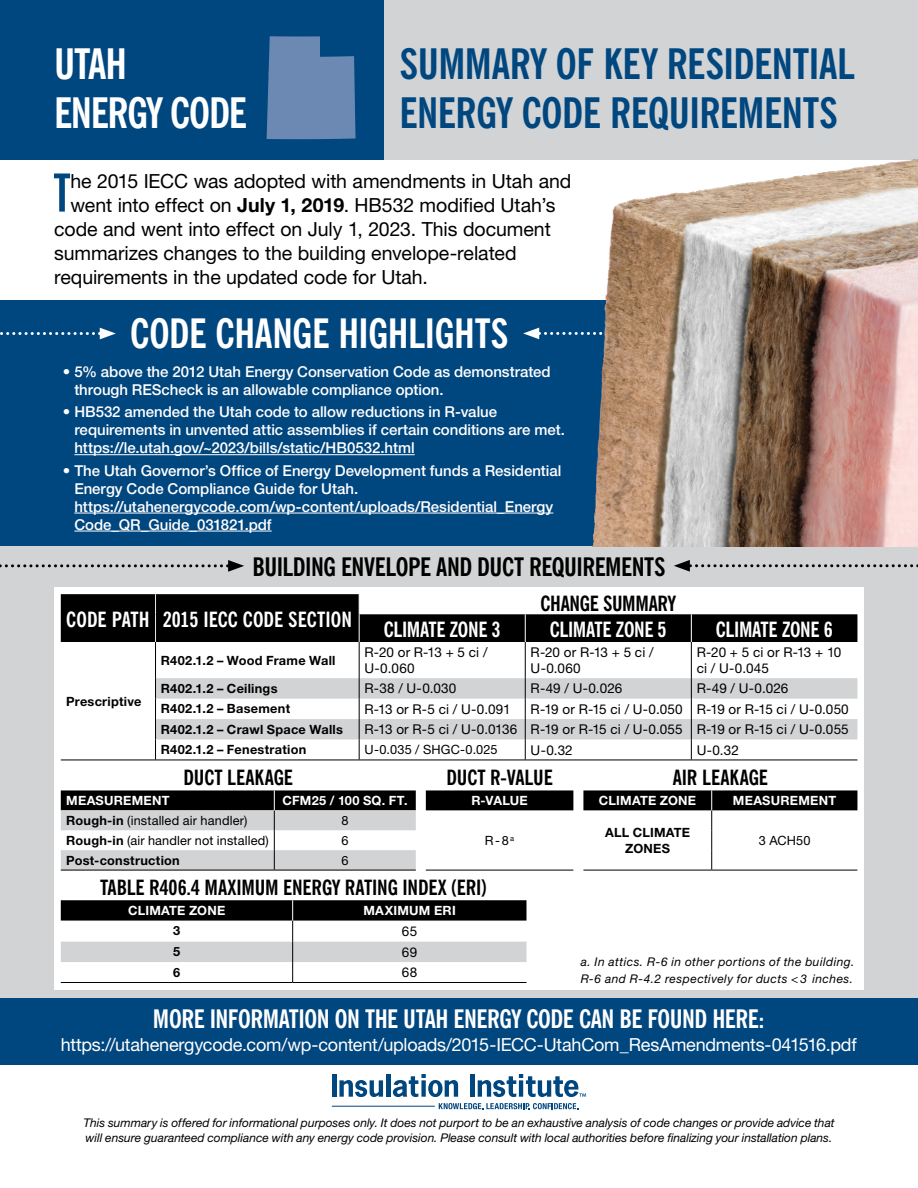
<style>
.page{position:relative;width:918px;height:1188px;background:#fff}
.page>*{position:absolute;margin:0;border:0;box-sizing:border-box;transform-origin:0 0}
.t1{font:700 extra-condensed 52.65px "News Gothic BT";color:#00467f}
.t2{font:700 condensed 42px/49.5px "News Gothic BT";letter-spacing:-.01em;color:#00467f}
.t3{font:700 condensed 42px/49.5px "News Gothic BT";letter-spacing:-.03em;color:#fff}
.t4{font:700 condensed 40.5px "News Gothic BT";letter-spacing:-.01em;color:#fff}
.t5{font:700 condensed 25.5px "News Gothic BT";letter-spacing:-.02em;color:#fff}
.t6{font:700 condensed 25.5px "News Gothic BT";letter-spacing:-.02em;color:#000}
.t7{font:700 condensed 21px "News Gothic BT";letter-spacing:-.01em;color:#000}
.t8{font:700 condensed 21px "News Gothic BT";letter-spacing:-.015em;color:#fff}
.t9{font:700 condensed 21px "News Gothic BT";letter-spacing:.005em;color:#fff}
.t10{font:19.5px "Helvetica Neue LT Std";letter-spacing:-.005em;color:#000}
.t11{font:18px "Helvetica Neue LT Std";letter-spacing:-.015em;color:#fff}
.t12{font:500 15px/18px "Helvetica Neue LT Std";letter-spacing:-.005em;color:#fff}
.t13{font:13.5px/15.8px "Helvetica Neue LT Std";letter-spacing:.01em;color:#000}
.t14{font:700 12.75px/16.5px "Helvetica Neue LT Std";letter-spacing:.02em;color:#000;text-align:center}
.t15{font:12.75px "Helvetica Neue LT Std";letter-spacing:.01em;color:#000}
.t16{font:700 12.75px "Helvetica Neue LT Std";letter-spacing:.02em;color:#fff}
.t17{font:italic 12px/15px "Helvetica Neue LT Std";color:#000}
.t18{font:italic 12px/16.5px "Helvetica Neue LT Std";letter-spacing:.035em;color:#000}
.s1{font-weight:700}
</style>
<div class="page">
<div style="left:0;top:300px;width:918px;height:259px;background:#00467f"></div>
<hr style="left:332px;top:1074px;width:4px;height:23px;background:#00467f">
<svg style="left:439px;top:1103px;width:139px;height:6px"></svg>
<svg style="left:339px;top:1080px;width:44px;height:17px"></svg>
<hr style="left:386px;top:1074px;width:4px;height:23px;background:#00467f">
<svg style="left:393px;top:1074px;width:65px;height:23px"></svg>
<div style="left:470px;top:1074px;width:5px;height:23px;background:#00467f"></div>
<svg style="left:478px;top:1074px;width:108px;height:23px"></svg>
<hr style="left:332px;top:1106px;width:103px;height:1px;background:#00467f">
<hr style="left:74px;top:454px;width:341px;height:1px;background:#fff">
<hr style="left:74px;top:513px;width:479px;height:1px;background:#fff">
<hr style="left:74px;top:531px;width:198px;height:1px;background:#fff">
<svg style="left:523px;top:328px;width:43px;height:11px"></svg>
<svg style="left:0;top:328px;width:116px;height:11px"></svg>
<div style="left:0;top:547px;width:918px;height:473px;background:#d1d3d4"></div>
<div style="left:54px;top:587px;width:810px;height:403px;background:#fff"></div>
<hr style="left:155px;top:642px;width:1px;height:36px;background:#000">
<hr style="left:359px;top:642px;width:1px;height:36px;background:#000">
<hr style="left:61px;top:760px;width:94px;height:1px;background:#000">
<hr style="left:155px;top:760px;width:204px;height:1px;background:#000">
<hr style="left:359px;top:760px;width:166px;height:1px;background:#000">
<hr style="left:525px;top:760px;width:166px;height:1px;background:#000">
<hr style="left:691px;top:760px;width:166px;height:1px;background:#000">
<hr style="left:525px;top:642px;width:1px;height:36px;background:#000">
<hr style="left:691px;top:642px;width:1px;height:36px;background:#000">
<svg style="left:155px;top:678px;width:702px;height:82px"></svg>
<svg style="left:61px;top:594px;width:796px;height:48px"></svg>
<div style="left:0;top:999px;width:918px;height:66px;background:#00467f"></div>
<div style="left:380px;top:0;width:538px;height:159px;background:#d1d3d4"></div>
<div style="left:0;top:0;width:383px;height:159px;background:#00467f"></div>
<svg style="left:267px;top:36px;width:89px;height:103px;background:#6081ae"></svg>
<img style="left:568px;top:159px;width:350px;height:388px">
<hr style="left:61px;top:982px;width:232px;height:1px;background:#000">
<hr style="left:293px;top:982px;width:234px;height:1px;background:#000">
<svg style="left:61px;top:900px;width:466px;height:82px"></svg>
<svg style="left:61px;top:790px;width:796px;height:80px"></svg>
<hr style="left:61px;top:870px;width:213px;height:1px;background:#000">
<hr style="left:274px;top:870px;width:142px;height:1px;background:#000">
<hr style="left:583px;top:870px;width:129px;height:1px;background:#000">
<hr style="left:712px;top:870px;width:145px;height:1px;background:#000">
<hr style="left:426px;top:870px;width:147px;height:1px;background:#000">
<svg style="left:674px;top:560px;width:244px;height:12px"></svg>
<svg style="left:0;top:560px;width:244px;height:12px"></svg>
<h2 class="t3" style="left:54px;top:39px;width:195px">UTAH<br>ENERGY CODE</h2>
<h2 class="t2" style="left:400px;top:39px;width:457px">SUMMARY OF KEY RESIDENTIAL<br>ENERGY CODE REQUIREMENTS</h2>
<h1 class="t1" style="left:54px;top:161px;width:18px">T</h1>
<h3 class="t10" style="left:71px;top:169px;width:502px">he 2015 IECC was adopted with amendments in Utah and</h3>
<h3 class="t10" style="left:71px;top:193px;width:486px">went into effect on <span class="s1">July 1, 2019</span>. HB532 modified Utah’s</h3>
<h3 class="t10" style="left:54px;top:217px;width:498px">code and went into effect on July 1, 2023. This document</h3>
<h3 class="t10" style="left:54px;top:241px;width:464px">summarizes changes to the building envelope-related</h3>
<h3 class="t10" style="left:54px;top:265px;width:375px">requirements in the updated code for Utah.</h3>
<h3 class="t4" style="left:130px;top:308px;width:380px">CODE CHANGE HIGHLIGHTS</h3>
<p class="t12" style="left:74px;top:362px;width:478px;text-indent:-11px">• 5% above the 2012 Utah Energy Conservation Code as demonstrated through REScheck is an allowable compliance option.</p>
<p class="t12" style="left:74px;top:403px;width:492px;text-indent:-11px">• HB532 amended the Utah code to allow reductions in R-value requirements in unvented attic assemblies if certain conditions are met. https://le.utah.gov/~2023/bills/static/HB0532.html</p>
<p class="t12" style="left:74px;top:461px;width:489px;text-indent:-11px">• The Utah Governor’s Office of Energy Development funds a Residential Energy Code Compliance Guide for Utah. https://utahenergycode.com/wp-content/uploads/Residential_Energy Code_QR_Guide_031821.pdf</p>
<h3 class="t6" style="left:253px;top:551px;width:414px">BUILDING ENVELOPE AND DUCT REQUIREMENTS</h3>
<h3 class="t9" style="left:66px;top:606px;width:287px">CODE PATH 2015 IECC CODE SECTION</h3>
<h3 class="t7" style="left:541px;top:591px;width:137px">CHANGE SUMMARY</h3>
<h3 class="t8" style="left:384px;top:616px;width:118px">CLIMATE ZONE 3</h3>
<h3 class="t8" style="left:550px;top:616px;width:118px">CLIMATE ZONE 5</h3>
<h3 class="t8" style="left:716px;top:616px;width:118px">CLIMATE ZONE 6</h3>
<p class="t14" style="left:66px;top:692px;width:77px">Prescriptive</p>
<p class="t14" style="left:161px;top:652px;width:176px">R402.1.2 – Wood Frame Wall</p>
<p class="t13" style="left:365px;top:644px;width:124px">R-20 or R-13 + 5 ci /<br>U-0.060</p>
<p class="t13" style="left:531px;top:644px;width:124px">R-20 or R-13 + 5 ci /<br>U-0.060</p>
<p class="t13" style="left:697px;top:644px;width:146px">R-20 + 5 ci or R-13 + 10 ci / U-0.045</p>
<p class="t14" style="left:161px;top:680px;width:118px">R402.1.2 – Ceilings</p>
<p class="t13" style="left:365px;top:680px;width:93px">R-38 / U-0.030</p>
<p class="t13" style="left:531px;top:680px;width:93px">R-49 / U-0.026</p>
<p class="t13" style="left:697px;top:680px;width:93px">R-49 / U-0.026</p>
<p class="t14" style="left:161px;top:700px;width:131px">R402.1.2 – Basement</p>
<p class="t13" style="left:365px;top:701px;width:148px">R-13 or R-5 ci / U-0.091</p>
<p class="t13" style="left:531px;top:701px;width:320px">R-19 or R-15 ci / U-0.050 R-19 or R-15 ci / U-0.050</p>
<p class="t14" style="left:161px;top:721px;width:184px">R402.1.2 – Crawl Space Walls</p>
<p class="t13" style="left:365px;top:721px;width:486px">R-13 or R-5 ci / U-0.0136 R-19 or R-15 ci / U-0.055 R-19 or R-15 ci / U-0.055</p>
<p class="t14" style="left:161px;top:741px;width:147px">R402.1.2 – Fenestration</p>
<p class="t15" style="left:365px;top:742px;width:135px">U-0.035 / SHGC-0.025</p>
<p class="t13" style="left:531px;top:742px;width:44px">U-0.32</p>
<p class="t13" style="left:697px;top:742px;width:44px">U-0.32</p>
<h3 class="t7" style="left:184px;top:765px;width:111px">DUCT LEAKAGE</h3>
<h3 class="t7" style="left:446px;top:765px;width:108px">DUCT R-VALUE</h3>
<h3 class="t7" style="left:673px;top:765px;width:97px">AIR LEAKAGE</h3>
<p class="t16" style="left:66px;top:793px;width:105px">MEASUREMENT</p>
<p class="t16" style="left:283px;top:793px;width:127px">CFM25 / 100 SQ. FT.</p>
<p class="t16" style="left:471px;top:793px;width:58px">R-VALUE</p>
<p class="t16" style="left:599px;top:793px;width:99px">CLIMATE ZONE</p>
<p class="t16" style="left:733px;top:793px;width:105px">MEASUREMENT</p>
<p class="t15" style="left:66px;top:813px;width:183px"><span class="s1">Rough-in</span> (installed air handler)</p>
<p class="t15" style="left:342px;top:813px;width:9px">8</p>
<p class="t15" style="left:485px;top:833px;width:31px">R-8<sup>a</sup></p>
<p class="t14" style="left:605px;top:823px;width:87px">ALL CLIMATE<br>ZONES</p>
<p class="t15" style="left:66px;top:833px;width:204px"><span class="s1">Rough-in</span> (air handler not installed)</p>
<p class="t15" style="left:342px;top:833px;width:9px">6</p>
<p class="t15" style="left:759px;top:833px;width:53px">3 ACH50</p>
<p class="t14" style="left:66px;top:852px;width:115px">Post-construction</p>
<p class="t15" style="left:342px;top:853px;width:9px">6</p>
<h3 class="t7" style="left:100px;top:874px;width:389px">TABLE R406.4 MAXIMUM ENERGY RATING INDEX (ERI)</h3>
<p class="t16" style="left:128px;top:902px;width:99px">CLIMATE ZONE</p>
<p class="t16" style="left:363px;top:902px;width:94px">MAXIMUM ERI</p>
<p class="t14" style="left:173px;top:922px;width:9px">3</p>
<p class="t13" style="left:402px;top:923px;width:17px">65</p>
<p class="t14" style="left:173px;top:943px;width:9px">5</p>
<p class="t13" style="left:402px;top:944px;width:17px">69</p>
<p class="t14" style="left:173px;top:963px;width:9px">6</p>
<p class="t13" style="left:402px;top:964px;width:17px">68</p>
<p class="t18" style="left:581px;top:954px;width:275px">a. In attics. R-6 in other portions of the building.<br>R-6 and R-4.2 respectively for ducts &lt; 3 inches.</p>
<h3 class="t5" style="left:153px;top:1004px;width:613px">MORE INFORMATION ON THE UTAH ENERGY CODE CAN BE FOUND HERE:</h3>
<p class="t11" style="left:61px;top:1034px;width:798px">https://utahenergycode.com/wp-content/uploads/2015-IECC-UtahCom_ResAmendments-041516.pdf</p>
<p class="t17" style="left:83px;top:1115px;width:753px">This summary is offered for informational purposes only. It does not purport to be an exhaustive analysis of code changes or provide advice that will ensure guaranteed compliance with any energy code provision. Please consult with local authorities before finalizing your installation plans.</p>
</div>
